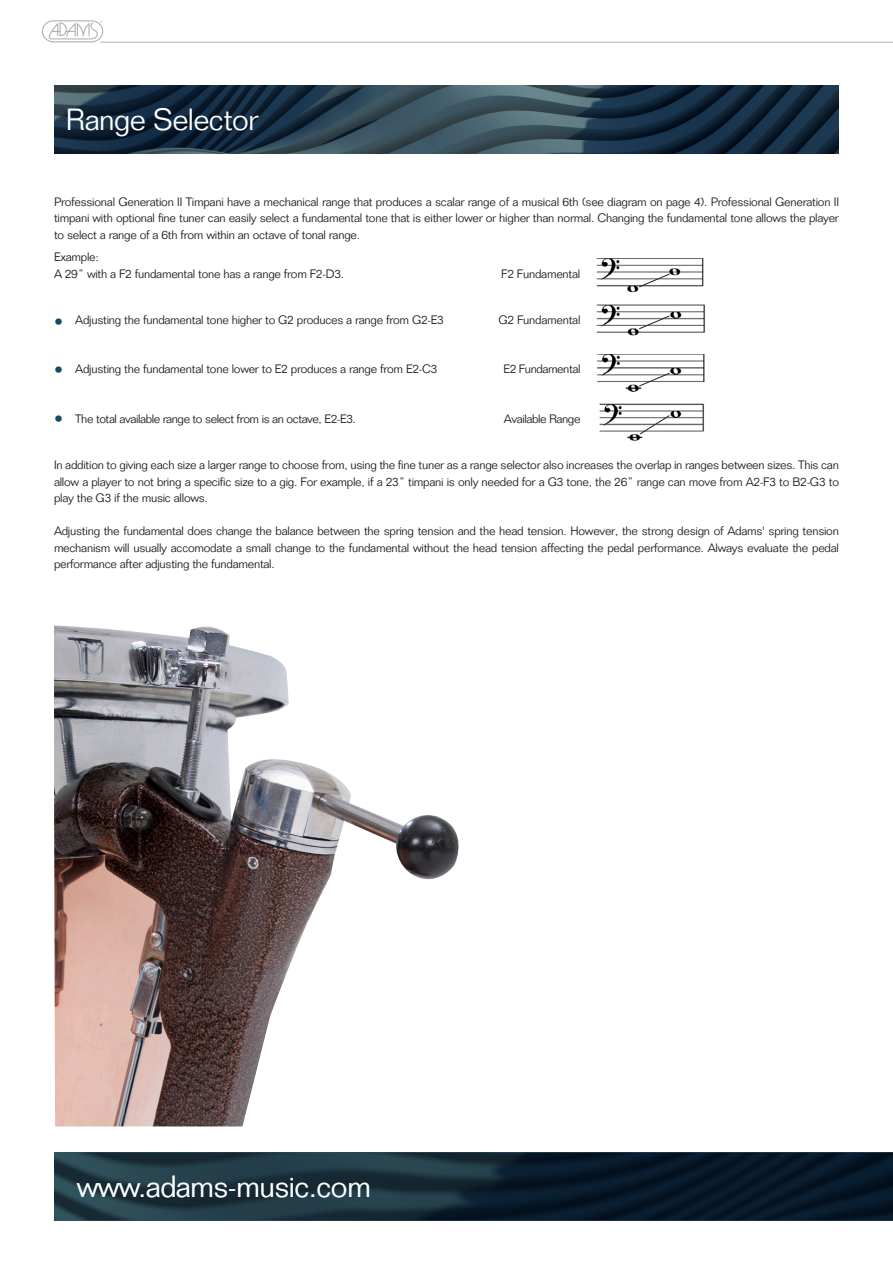
<style>
.page{position:relative;width:893px;height:1263px;background:#fff}
.page>*{position:absolute;margin:0;border:0;box-sizing:border-box;transform-origin:0 0}
.t1{font:300 30px "Folio Std";letter-spacing:-.02em;color:#fff}
.t2{font:300 18px "Folio Std";color:#114c63}
.t3{font:300 12px/16.5px "Folio Std";letter-spacing:-.02em;color:#231f20;text-align:justify}
</style>
<div class="page">
<hr style="left:100px;top:42px;width:793px;height:1px;background:#b2b3b7">
<svg style="left:42px;top:20px;width:61px;height:22px"></svg>
<svg style="left:54px;top:85px;width:785px;height:68px;background:#233a4b"></svg>
<img style="left:596px;top:258px;width:108px;height:35px">
<svg style="left:639px;top:274px;width:31px;height:13px"></svg>
<img style="left:596px;top:354px;width:109px;height:37px">
<svg style="left:639px;top:373px;width:31px;height:14px"></svg>
<img style="left:596px;top:305px;width:109px;height:31px">
<svg style="left:639px;top:315px;width:31px;height:14px"></svg>
<img style="left:599px;top:404px;width:105px;height:37px">
<svg style="left:640px;top:415px;width:30px;height:19px"></svg>
<img style="left:54px;top:625px;width:405px;height:501px">
<svg style="left:54px;top:1152px;width:839px;height:68px;background:#132735"></svg>
<h1 class="t1" style="left:65px;top:102px;width:194px">Range Selector</h1>
<p class="t3" style="left:54px;top:193px;width:786px">Professional Generation II Timpani have a mechanical range that produces a scalar range of a musical 6th (see diagram on page 4). Professional Generation II timpani with optional fine tuner can easily select a fundamental tone that is either lower or higher than normal. Changing the fundamental tone allows the player to select a range of a 6th from within an octave of tonal range.</p>
<p class="t3" style="left:54px;top:249px;width:292px">Example:<br>A 29” with a F2 fundamental tone has a range from F2-D3.</p>
<p class="t3" style="left:501px;top:265px;width:81px">F2 Fundamental</p>
<h2 class="t2" style="left:54px;top:311px;width:10px">•</h2>
<h2 class="t2" style="left:54px;top:359px;width:10px">•</h2>
<h2 class="t2" style="left:54px;top:408px;width:10px">•</h2>
<p class="t3" style="left:75px;top:311px;width:370px">Adjusting the fundamental tone higher to G2 produces a range from G2-E3</p>
<p class="t3" style="left:498px;top:311px;width:84px">G2 Fundamental</p>
<p class="t3" style="left:75px;top:361px;width:364px">Adjusting the fundamental tone lower to E2 produces a range from E2-C3</p>
<p class="t3" style="left:503px;top:361px;width:79px">E2 Fundamental</p>
<p class="t3" style="left:75px;top:410px;width:282px">The total available range to select from is an octave, E2-E3.</p>
<p class="t3" style="left:504px;top:410px;width:78px">Available Range</p>
<p class="t3" style="left:54px;top:457px;width:786px">In addition to giving each size a larger range to choose from, using the fine tuner as a range selector also increases the overlap in ranges between sizes. This can allow a player to not bring a specific size to a gig. For example, if a 23” timpani is only needed for a G3 tone, the 26” range can move from A2-F3 to B2-G3 to play the G3 if the music allows.</p>
<p class="t3" style="left:54px;top:523px;width:786px">Adjusting the fundamental does change the balance between the spring tension and the head tension. However, the strong design of Adams' spring tension mechanism will usually accomodate a small change to the fundamental without the head tension affecting the pedal performance. Always evaluate the pedal performance after adjusting the fundamental.</p>
<h1 class="t1" style="left:77px;top:1169px;width:296px">www.adams-music.com</h1>
</div>
